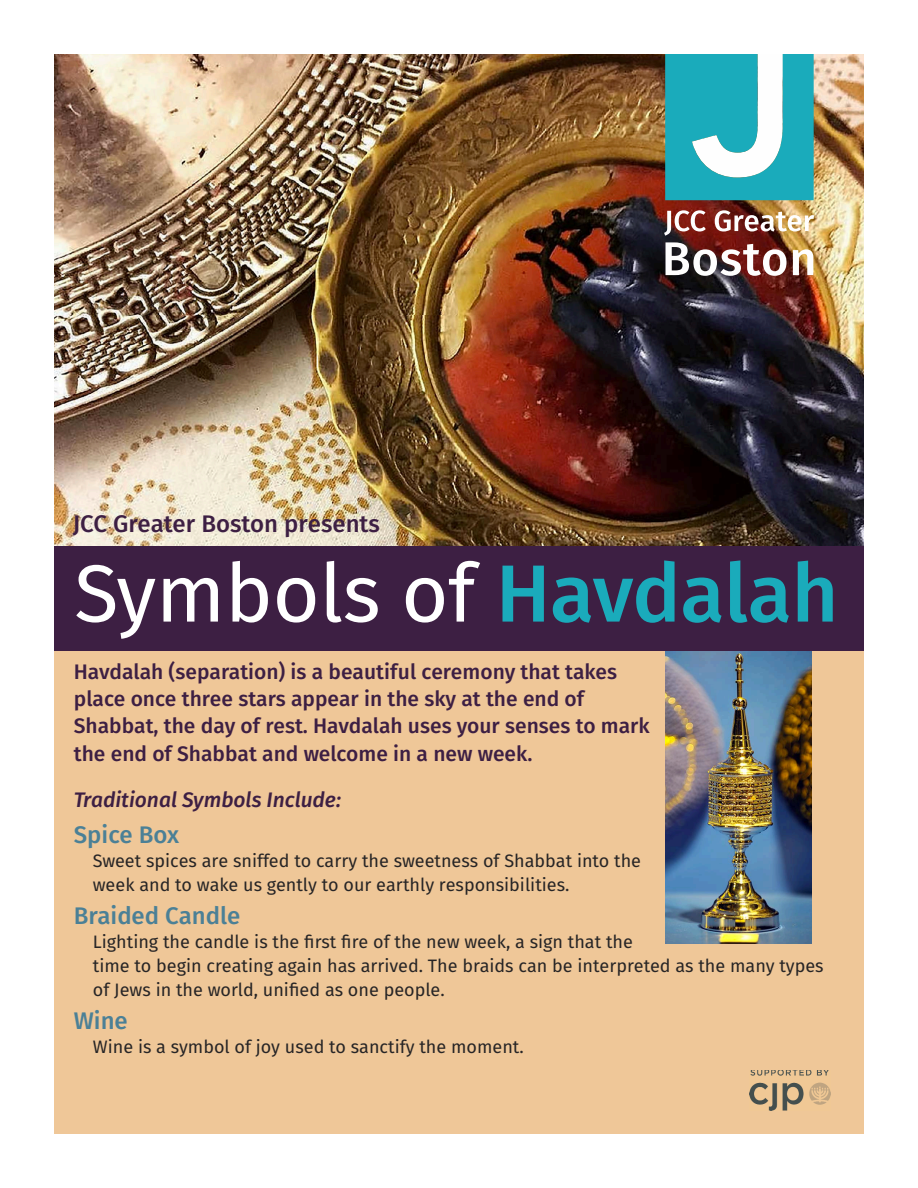
<style>
.page{position:relative;width:918px;height:1188px;background:#fff}
.page>*{position:absolute;margin:0;border:0;box-sizing:border-box;transform-origin:0 0}
.t1{font:81px "Fira Sans";letter-spacing:-.005em;color:#fff}
.t2{font:500 24px "Fira Sans";color:#4b8096}
.t3{font:500 24px "Fira Sans";color:#3d1f43}
.t4{font:500 21px/27px "Fira Sans";color:#3d1f43}
.t5{font:italic 500 21px "Fira Sans";color:#3d1f43}
.t6{font:18px/24px "Fira Sans";color:#272526}
.s1{font-weight:500;color:#1aabbb}
</style>
<div class="page">
<div style="left:54px;top:586px;width:810px;height:548px;background:#efc798"></div>
<img style="left:54px;top:54px;width:810px;height:492px">
<svg style="left:664px;top:210px;width:42px;height:26px"></svg>
<img style="left:715px;top:210px;width:99px;height:22px">
<svg style="left:666px;top:242px;width:121px;height:34px"></svg>
<svg style="left:793px;top:249px;width:20px;height:26px"></svg>
<svg style="left:665px;top:54px;width:149px;height:146px"></svg>
<img style="left:750px;top:1070px;width:81px;height:40px">
<img style="left:665px;top:651px;width:147px;height:293px">
<div style="left:54px;top:546px;width:810px;height:105px;background:#3d1f43"></div>
<h2 class="t3" style="left:73px;top:507px;width:309px">JCC Greater Boston presents</h2>
<h1 class="t1" style="left:74px;top:537px;width:766px">Symbols of <span class="s1">Havdalah</span></h1>
<p class="t4" style="left:74px;top:660px;width:577px">Havdalah (separation) is a beautiful ceremony that takes place once three stars appear in the sky at the end of Shabbat, the day of rest. Havdalah uses your senses to mark the end of Shabbat and welcome in a new week.</p>
<p class="t5" style="left:74px;top:785px;width:269px">Traditional Symbols Include:</p>
<h2 class="t2" style="left:74px;top:818px;width:107px">Spice Box</h2>
<p class="t6" style="left:93px;top:850px;width:550px">Sweet spices are sniffed to carry the sweetness of Shabbat into the week and to wake us gently to our earthly responsibilities.</p>
<h2 class="t2" style="left:74px;top:899px;width:168px">Braided Candle</h2>
<p class="t6" style="left:93px;top:931px;width:732px">Lighting the candle is the first fire of the new week, a sign that the<br>time to begin creating again has arrived. The braids can be interpreted as the many types of Jews in the world, unified as one people.</p>
<h2 class="t2" style="left:74px;top:1004px;width:56px">Wine</h2>
<p class="t6" style="left:93px;top:1036px;width:432px">Wine is a symbol of joy used to sanctify the moment.</p>
</div>
